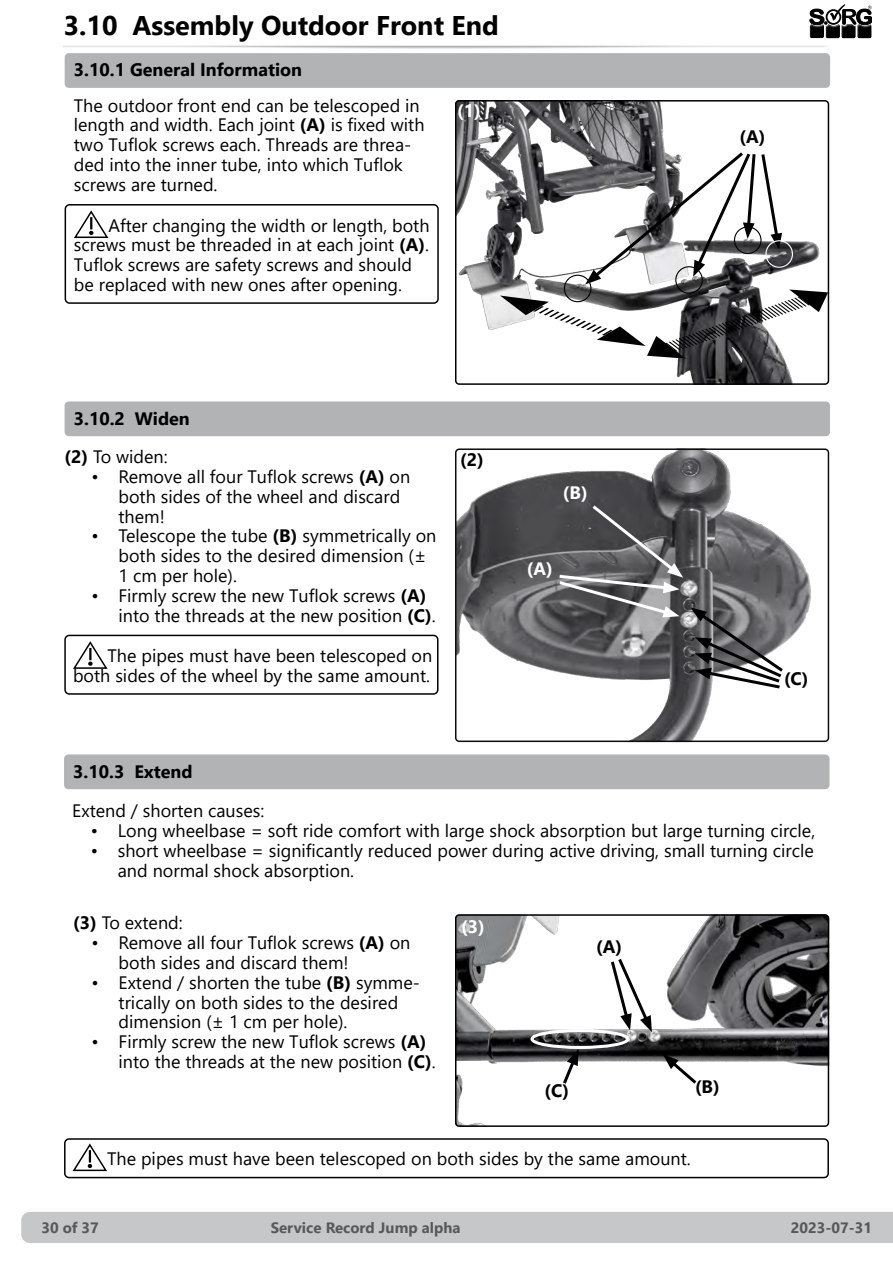
<style>
.page{position:relative;width:893px;height:1263px;background:#fff}
.page>*{position:absolute;margin:0;border:0;box-sizing:border-box;transform-origin:0 0}
.t1{font:700 27px "Segoe UI";color:#000}
.t2{font:18px/19.8px "Segoe UI";color:#000}
.t3{font:700 18px/38.4px "Segoe UI";color:#000}
.t4{font:700 18px "Segoe UI";color:#fff}
.t5{font:700 15px "Segoe UI";color:#58585a}
.s1{font-weight:700}
.s2{font-weight:400}
</style>
<div class="page">
<div style="left:21px;top:1212px;width:872px;height:31px;background:#c6c7c8"></div>
<svg style="left:810px;top:4px;width:62px;height:34px"></svg>
<div style="left:810px;top:23px;width:15px;height:15px;background:#000;opacity:.75"></div>
<img style="left:455px;top:100px;width:374px;height:285px">
<div style="left:455px;top:100px;width:374px;height:285px;border:2px solid #000;border-radius:4px"></div>
<svg style="left:487px;top:149px;width:343px;height:210px"></svg>
<div style="left:564px;top:275px;width:27px;height:27px;border:1px solid #000;border-radius:50%"></div>
<div style="left:675px;top:266px;width:28px;height:28px;border:1px solid #000;border-radius:50%"></div>
<div style="left:734px;top:226px;width:27px;height:28px;border:1px solid #000;border-radius:50%"></div>
<div style="left:765px;top:240px;width:28px;height:28px;border:1px solid #fff;border-radius:50%"></div>
<img style="left:455px;top:451px;width:374px;height:291px">
<div style="left:455px;top:448px;width:374px;height:294px;border:2px solid #000;border-radius:4px"></div>
<svg style="left:691px;top:607px;width:95px;height:83px"></svg>
<svg style="left:556px;top:502px;width:127px;height:115px;background:#656467"></svg>
<img style="left:455px;top:914px;width:374px;height:213px">
<div style="left:455px;top:914px;width:374px;height:213px;border:2px solid #000;border-radius:4px"></div>
<svg style="left:609px;top:955px;width:43px;height:77px"></svg>
<svg style="left:663px;top:1054px;width:37px;height:33px"></svg>
<svg style="left:560px;top:1049px;width:18px;height:38px"></svg>
<div style="left:530px;top:1029px;width:99px;height:20px;border:3px solid #fff;border-radius:50%"></div>
<div style="left:65px;top:53px;width:765px;height:35px;background:#b1b3b4;border-radius:4px"></div>
<svg style="left:74px;top:210px;width:35px;height:29px"></svg>
<div style="left:65px;top:204px;width:374px;height:100px;border:2px solid #000;border-radius:4px"></div>
<div style="left:65px;top:401px;width:765px;height:35px;background:#b1b3b4;border-radius:4px"></div>
<svg style="left:73px;top:641px;width:35px;height:28px"></svg>
<div style="left:64px;top:635px;width:374px;height:60px;border:2px solid #000;border-radius:4px"></div>
<div style="left:64px;top:754px;width:765px;height:35px;background:#b1b3b4;border-radius:4px"></div>
<svg style="left:72px;top:1143px;width:35px;height:29px"></svg>
<div style="left:64px;top:1138px;width:765px;height:40px;border:2px solid #000;border-radius:4px"></div>
<h1 class="t1" style="left:64px;top:-1px;width:437px">3.10 Assembly Outdoor Front End</h1>
<p class="t3" style="left:74px;top:49px;width:230px">3.10.1 General Information</p>
<p class="t2" style="left:74px;top:94px;width:352px">The outdoor front end can be telescoped in length and width. Each joint <span class="s1">(A)</span> is fixed with two Tuflok screws each. Threads are threa&shy;ded into the inner tube, into which Tuflok screws are turned.</p>
<p class="t2" style="left:74px;top:214px;width:357px;text-indent:35px">After changing the width or length, both screws must be threaded in at each joint <span class="s1">(A)</span>.<br>Tuflok screws are safety screws and should be replaced with new ones after opening.</p>
<p class="t4" style="left:457px;top:94px;width:25px">(1)</p>
<p class="t3" style="left:64px;top:398px;width:127px;text-indent:9px">3.10.2 Widen (2) <span class="s2">To widen:</span></p>
<p class="t2" style="left:118px;top:465px;width:293px;text-indent:-27px">• Remove all four Tuflok screws <span class="s1">(A)</span> on both sides of the wheel and discard them!</p>
<p class="t2" style="left:118px;top:524px;width:319px;text-indent:-27px">• Telescope the tube <span class="s1">(B)</span> symmetrically on both sides to the desired dimension (±<br>1 cm per hole).</p>
<p class="t2" style="left:118px;top:584px;width:319px;text-indent:-27px">• Firmly screw the new Tuflok screws <span class="s1">(A) </span>into the threads at the new position <span class="s1">(C)</span>.</p>
<p class="t2" style="left:73px;top:644px;width:361px;text-align:right">The pipes must have been telescoped on both sides of the wheel by the same amount.</p>
<p class="t3" style="left:460px;top:439px;width:25px">(2)</p>
<p class="t4" style="left:563px;top:476px;width:26px">(B)</p>
<p class="t4" style="left:527px;top:551px;width:27px">(A)</p>
<p class="t3" style="left:740px;top:116px;width:27px">(A)</p>
<p class="t3" style="left:784px;top:658px;width:26px">(C)</p>
<p class="t3" style="left:73px;top:751px;width:121px">3.10.3 Extend</p>
<p class="t2" style="left:72px;top:799px;width:194px">Extend / shorten causes:</p>
<p class="t2" style="left:91px;top:819px;width:726px">• Long wheelbase = soft ride comfort with large shock absorption but large turning circle,</p>
<p class="t2" style="left:118px;top:839px;width:698px;text-indent:-27px">• short wheelbase = significantly reduced power during active driving, small turning circle and normal shock absorption.</p>
<p class="t2" style="left:73px;top:911px;width:111px"><span class="s1">(3)</span> To extend:</p>
<p class="t2" style="left:119px;top:931px;width:293px;text-indent:-27px">• Remove all four Tuflok screws <span class="s1">(A)</span> on both sides and discard them!</p>
<p class="t2" style="left:119px;top:971px;width:303px;text-indent:-27px">• Extend / shorten the tube <span class="s1">(B)</span> symme&shy;trically on both sides to the desired dimension (± 1 cm per hole).</p>
<p class="t2" style="left:119px;top:1030px;width:319px;text-indent:-27px">• Firmly screw the new Tuflok screws <span class="s1">(A) </span>into the threads at the new position <span class="s1">(C)</span>.</p>
<p class="t4" style="left:461px;top:910px;width:25px">(3)</p>
<p class="t3" style="left:596px;top:926px;width:27px">(A)</p>
<p class="t3" style="left:544px;top:1070px;width:26px">(C)</p>
<p class="t3" style="left:695px;top:1065px;width:26px">(B)</p>
<p class="t2" style="left:107px;top:1147px;width:585px">The pipes must have been telescoped on both sides by the same amount.</p>
<p class="t5" style="left:41px;top:1213px;width:59px">30 of 37</p>
<p class="t5" style="left:271px;top:1213px;width:191px">Service Record Jump alpha</p>
<p class="t5" style="left:791px;top:1213px;width:83px">2023-07-31</p>
</div>
